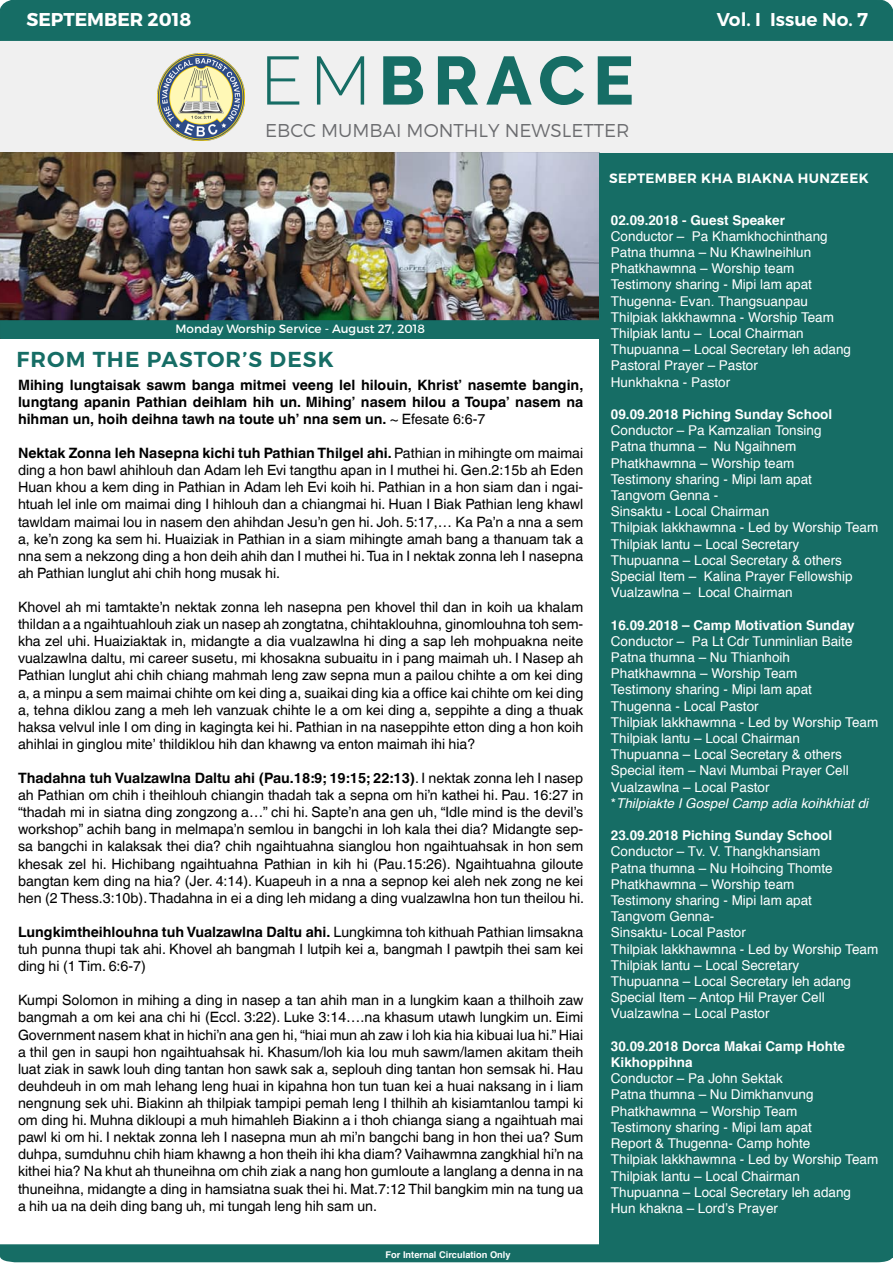
<style>
.page{position:relative;width:893px;height:1263px;background:#fff}
.page>*{position:absolute;margin:0;border:0;box-sizing:border-box;transform-origin:0 0}
.t1{font:800 67.95px "Raleway";letter-spacing:.115em;color:#166d65}
.t2{font:600 21.6px "Montserrat";letter-spacing:.05em;color:#166d65}
.t3{font:300 18.6px "Montserrat";color:#6b6c6f}
.t4{font:600 18.6px "Montserrat";color:#fff}
.t5{font:700 18.6px "Montserrat";color:#fff}
.t6{font:14.25px/17.1px "Helvetica World";color:#000;text-align:justify}
.t7{font:700 14.25px/17.1px "Helvetica World";color:#000;text-align:justify}
.t8{font:13.5px/16.2px "Helvetica";color:#fff}
.t9{font:700 13.5px/16.2px "Helvetica";color:#fff}
.t10{font:600 13.5px "Montserrat";letter-spacing:.03em;color:#fff}
.t11{font:12px "Montserrat";color:#fff}
.t12{font:700 9.3px "Helvetica";color:#fff}
.s1{font-weight:300}
.s2{font-weight:400}
.s3{font-weight:700}
.s4{font-style:italic}
</style>
<div class="page">
<img style="left:0;top:153px;width:599px;height:167px">
<div style="left:0;top:40px;width:893px;height:113px;background:#f0f0f0"></div>
<div style="left:0;top:0;width:893px;height:41px;background:#166d65"></div>
<div style="left:0;top:1244px;width:893px;height:18px;background:#166d65"></div>
<div style="left:599px;top:153px;width:294px;height:1105px;background:#166d65"></div>
<img style="left:157px;top:53px;width:88px;height:88px">
<div style="left:1px;top:321px;width:598px;height:17px;background:#166d65"></div>
<div style="left:0;top:320px;width:600px;height:19px;border:2px solid #166d65"></div>
<h3 class="t5" style="left:26px;top:8px;width:166px">SEPTEMBER 2018</h3>
<h3 class="t4" style="left:717px;top:8px;width:153px">Vol. I Issue No. 7</h3>
<h1 class="t1" style="left:261px;top:42px;width:374px"><span class="s1">EM</span>BRACE</h1>
<h3 class="t3" style="left:265px;top:119px;width:366px">EBCC MUMBAI MONTHLY NEWSLETTER</h3>
<p class="t11" style="left:175px;top:322px;width:251px">Monday Worship Service - August 27, 2018</p>
<h2 class="t2" style="left:16px;top:346px;width:319px">FROM THE PASTOR’S DESK</h2>
<p class="t7" style="left:18px;top:376px;width:567px">Mihing lungtaisak sawm banga mitmei veeng lel hilouin, Khrist’ nasemte bangin, lungtang apanin Pathian deihlam hih un. Mihing’ nasem hilou a Toupa’ nasem na hihman un, hoih deihna tawh na toute uh’ nna sem un. <span class="s2">~ Efesate 6:6-7</span></p>
<p class="t6" style="left:18px;top:445px;width:567px"><span class="s3">Nektak Zonna leh Nasepna kichi tuh Pathian Thilgel ahi.</span> Pathian in mihingte om maimai ding a hon bawl ahihlouh dan Adam leh Evi tangthu apan in I muthei hi. Gen.2:15b ah Eden Huan khou a kem ding in Pathian in Adam leh Evi koih hi. Pathian in a hon siam dan i ngai&shy;htuah lel inle om maimai ding I hihlouh dan a chiangmai hi. Huan I Biak Pathian leng khawl tawldam maimai lou in nasem den ahihdan Jesu’n gen hi. Joh. 5:17,… Ka Pa’n a nna a sem a, ke’n zong ka sem hi. Huaiziak in Pathian in a siam mihingte amah bang a thanuam tak a nna sem a nekzong ding a hon deih ahih dan I muthei hi. Tua in I nektak zonna leh I nasepna ah Pathian lunglut ahi chih hong musak hi.</p>
<p class="t6" style="left:18px;top:598px;width:567px">Khovel ah mi tamtakte’n nektak zonna leh nasepna pen khovel thil dan in koih ua khalam thildan a a ngaihtuahlouh ziak un nasep ah zongtatna, chihtaklouhna, ginomlouhna toh sem&shy;kha zel uhi. Huaiziaktak in, midangte a dia vualzawlna hi ding a sap leh mohpuakna neite vualzawlna daltu, mi career susetu, mi khosakna subuaitu in i pang maimah uh. I Nasep ah Pathian lunglut ahi chih chiang mahmah leng zaw sepna mun a pailou chihte a om kei ding a, a minpu a sem maimai chihte om kei ding a, suaikai ding kia a office kai chihte om kei ding a, tehna diklou zang a meh leh vanzuak chihte le a om kei ding a, seppihte a ding a thuak haksa velvul inle I om ding in kagingta kei hi. Pathian in na naseppihte etton ding a hon koih ahihlai in ginglou mite’ thildiklou hih dan khawng va enton maimah ihi hia?</p>
<p class="t6" style="left:18px;top:769px;width:568px"><span class="s3">Thadahna tuh Vualzawlna Daltu ahi (Pau.18:9; 19:15; 22:13)</span>. I nektak zonna leh I nasep ah Pathian om chih i theihlouh chiangin thadah tak a sepna om hi’n kathei hi. Pau. 16:27 in “thadah mi in siatna ding zongzong a…” chi hi. Sapte’n ana gen uh, “Idle mind is the devil’s workshop” achih bang in melmapa’n semlou in bangchi in loh kala thei dia? Midangte sep&shy;sa bangchi in kalaksak thei dia? chih ngaihtuahna sianglou hon ngaihtuahsak in hon sem khesak zel hi. Hichibang ngaihtuahna Pathian in kih hi (Pau.15:26). Ngaihtuahna giloute bangtan kem ding na hia? (Jer. 4:14). Kuapeuh in a nna a sepnop kei aleh nek zong ne kei hen (2 Thess.3:10b). Thadahna in ei a ding leh midang a ding vualzawlna hon tun theilou hi.</p>
<p class="t6" style="left:18px;top:923px;width:567px"><span class="s3">Lungkimtheihlouhna tuh Vualzawlna Daltu ahi.</span> Lungkimna toh kithuah Pathian limsakna tuh punna thupi tak ahi. Khovel ah bangmah I lutpih kei a, bangmah I pawtpih thei sam kei ding hi (1 Tim. 6:6-7)</p>
<p class="t6" style="left:18px;top:992px;width:567px">Kumpi Solomon in mihing a ding in nasep a tan ahih man in a lungkim kaan a thilhoih zaw bangmah a om kei ana chi hi (Eccl. 3:22). Luke 3:14….na khasum utawh lungkim un. Eimi Government nasem khat in hichi’n ana gen hi, “hiai mun ah zaw i loh kia hia kibuai lua hi.” Hiai a thil gen in saupi hon ngaihtuahsak hi. Khasum/loh kia lou muh sawm/lamen akitam theih luat ziak in sawk louh ding tantan hon sawk sak a, seplouh ding tantan hon semsak hi. Hau deuhdeuh in om mah lehang leng huai in kipahna hon tun tuan kei a huai naksang in i liam nengnung sek uhi. Biakinn ah thilpiak tampipi pemah leng I thilhih ah kisiamtanlou tampi ki om ding hi. Muhna dikloupi a muh himahleh Biakinn a i thoh chianga siang a ngaihtuah mai pawl ki om hi. I nektak zonna leh I nasepna mun ah mi’n bangchi bang in hon thei ua? Sum duhpa, sumduhnu chih hiam khawng a hon theih ihi kha diam? Vaihawmna zangkhial hi’n na kithei hia? Na khut ah thuneihna om chih ziak a nang hon gumloute a langlang a denna in na thuneihna, midangte a ding in hamsiatna suak thei hi. Mat.7:12 Thil bangkim min na tung ua a hih ua na deih ding bang uh, mi tungah leng hih sam un.</p>
<p class="t12" style="left:386px;top:1247px;width:127px">For Internal Circulation Only</p>
<p class="t10" style="left:609px;top:170px;width:261px">SEPTEMBER KHA BIAKNA HUNZEEK</p>
<p class="t9" style="left:611px;top:212px;width:176px">02.09.2018 - Guest Speaker</p>
<p class="t8" style="left:611px;top:228px;width:242px">Conductor – Pa Khamkhochinthang<br>Patna thumna – Nu Khawlneihlun<br>Phatkhawmna – Worship team<br>Testimony sharing - Mipi lam apat<br>Thugenna- Evan. Thangsuanpau<br>Thilpiak lakkhawmna - Worship Team<br>Thilpiak lantu – Local Chairman<br>Thupuanna – Local Secretary leh adang<br>Pastoral Prayer – Pastor<br>Hunkhakna - Pastor</p>
<p class="t9" style="left:611px;top:406px;width:223px">09.09.2018 Piching Sunday School</p>
<p class="t8" style="left:611px;top:423px;width:269px">Conductor – Pa Kamzalian Tonsing<br>Patna thumna – Nu Ngaihnem<br>Phatkhawmna – Worship team<br>Testimony sharing - Mipi lam apat<br>Tangvom Genna -<br>Sinsaktu - Local Chairman<br>Thilpiak lakkhawmna - Led by Worship Team<br>Thilpiak lantu – Local Secretary<br>Thupuanna – Local Secretary &amp; others<br>Special Item – Kalina Prayer Fellowship<br>Vualzawlna – Local Chairman</p>
<p class="t9" style="left:611px;top:617px;width:245px">16.09.2018 – Camp Motivation Sunday</p>
<p class="t8" style="left:611px;top:633px;width:269px">Conductor – Pa Lt Cdr Tunminlian Baite Patna thumna – Nu Thianhoih Phatkhawmna – Worship Team<br>Testimony sharing - Mipi lam apat<br>Thugenna - Local Pastor<br>Thilpiak lakkhawmna - Led by Worship Team Thilpiak lantu – Local Chairman<br>Thupuanna – Local Secretary &amp; others Special item – Navi Mumbai Prayer Cell Vualzawlna – Local Pastor<br>*<span class="s4">Thilpiakte I Gospel Camp adia koihkhiat di</span></p>
<p class="t9" style="left:611px;top:827px;width:223px">23.09.2018 Piching Sunday School</p>
<p class="t8" style="left:611px;top:844px;width:269px">Conductor – Tv. V. Thangkhansiam<br>Patna thumna – Nu Hoihcing Thomte<br>Phatkhawmna – Worship team<br>Testimony sharing - Mipi lam apat<br>Tangvom Genna-<br>Sinsaktu- Local Pastor<br>Thilpiak lakkhawmna - Led by Worship Team<br>Thilpiak lantu – Local Secretary<br>Thupuanna – Local Secretary leh adang<br>Special Item – Antop Hil Prayer Cell<br>Vualzawlna – Local Pastor</p>
<p class="t9" style="left:611px;top:1038px;width:236px">30.09.2018 Dorca Makai Camp Hohte<br>Kikhoppihna</p>
<p class="t8" style="left:611px;top:1071px;width:269px">Conductor – Pa John Sektak<br>Patna thumna – Nu Dimkhanvung<br>Phatkhawmna – Worship Team<br>Testimony sharing - Mipi lam apat<br>Report &amp; Thugenna- Camp hohte<br>Thilpiak lakkhawmna - Led by Worship Team<br>Thilpiak lantu – Local Chairman<br>Thupuanna – Local Secretary leh adang<br>Hun khakna – Lord’s Prayer</p>
</div>
